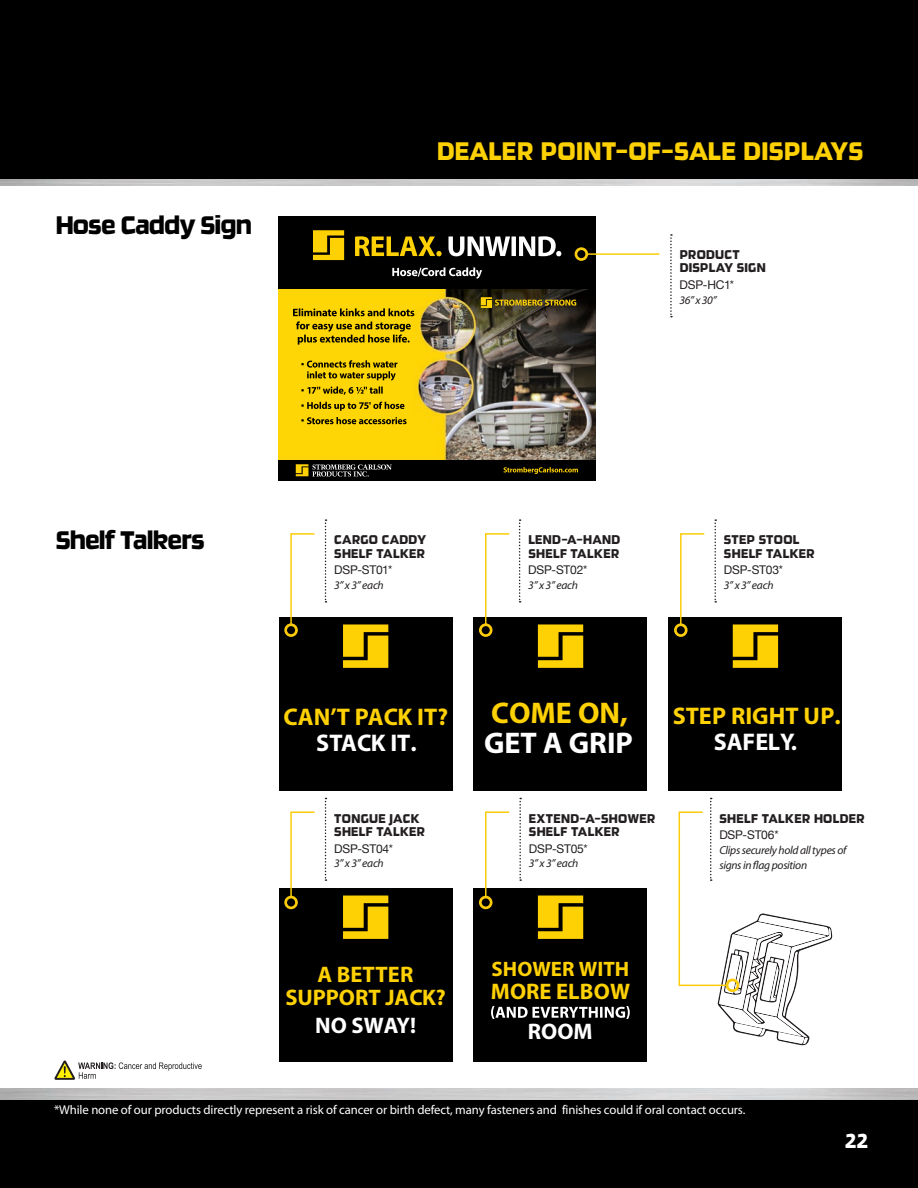
<style>
.page{position:relative;width:918px;height:1188px;background:#fff}
.page>*{position:absolute;margin:0;border:0;box-sizing:border-box;transform-origin:0 0}
.t1{font:30px "Ginger Pro";letter-spacing:.01em;color:#fed105}
.t2{font:30px "Ginger Pro";letter-spacing:-.03em;color:#000}
.t3{font:700 30px "Myriad Pro";color:#fff}
.t4{font:700 30px "Myriad Pro";color:#fed105}
.t5{font:700 24.15px "Myriad Pro";color:#fed105}
.t6{font:700 24.15px "Myriad Pro";color:#fff}
.t7{font:24px "Ginger Pro";color:#fff}
.t8{font:700 22.5px/23.4px "Myriad Pro";color:#fed105;text-align:center}
.t9{font:700 22.5px "Myriad Pro";color:#fff}
.t10{font:700 21px "Myriad Pro";color:#fed105}
.t11{font:15px/13.5px "Ginger Pro";letter-spacing:.015em;color:#231f20}
.t12{font:12.75px "Myriad Pro";letter-spacing:-.01em;color:#fff}
.t13{font:12px "Helvetica Neue";letter-spacing:-.015em;color:#231f20}
.t14{font:italic 11.55px/14.9px "Myriad Pro";letter-spacing:-.02em;color:#231f20}
</style>
<div class="page">
<div style="left:0;top:0;width:918px;height:185px;background:#000"></div>
<div style="left:0;top:1094px;width:918px;height:94px;background:#000"></div>
<img style="left:0;top:1089px;width:918px;height:10px">
<img style="left:0;top:180px;width:918px;height:5px">
<img style="left:279px;top:289px;width:317px;height:171px">
<svg style="left:293px;top:308px;width:121px;height:37px"></svg>
<svg style="left:301px;top:417px;width:106px;height:7px"></svg>
<svg style="left:301px;top:402px;width:103px;height:9px"></svg>
<svg style="left:301px;top:360px;width:97px;height:35px"></svg>
<div style="left:279px;top:217px;width:317px;height:72px;background:#000"></div>
<div style="left:279px;top:460px;width:317px;height:21px;background:#000"></div>
<svg style="left:313px;top:230px;width:31px;height:30px"></svg>
<svg style="left:448px;top:236px;width:113px;height:20px"></svg>
<svg style="left:355px;top:236px;width:87px;height:20px"></svg>
<svg style="left:392px;top:267px;width:90px;height:12px"></svg>
<svg style="left:296px;top:464px;width:96px;height:13px"></svg>
<svg style="left:481px;top:297px;width:95px;height:11px"></svg>
<svg style="left:504px;top:467px;width:74px;height:7px"></svg>
<svg style="left:670px;top:234px;width:2px;height:83px"></svg>
<div style="left:279px;top:617px;width:174px;height:174px;background:#000"></div>
<svg style="left:343px;top:624px;width:45px;height:44px"></svg>
<div style="left:473px;top:617px;width:174px;height:174px;background:#000"></div>
<svg style="left:538px;top:624px;width:45px;height:44px"></svg>
<div style="left:668px;top:617px;width:174px;height:174px;background:#000"></div>
<svg style="left:733px;top:624px;width:45px;height:44px"></svg>
<div style="left:279px;top:888px;width:174px;height:174px;background:#000"></div>
<svg style="left:343px;top:896px;width:45px;height:43px"></svg>
<div style="left:473px;top:888px;width:174px;height:174px;background:#000"></div>
<svg style="left:538px;top:896px;width:45px;height:43px"></svg>
<svg style="left:491px;top:1006px;width:139px;height:13px"></svg>
<svg style="left:325px;top:519px;width:2px;height:84px"></svg>
<svg style="left:290px;top:533px;width:25px;height:93px"></svg>
<div style="left:284px;top:623px;width:14px;height:14px;border:3px solid #fccc0a;border-radius:50%"></div>
<svg style="left:325px;top:798px;width:2px;height:83px"></svg>
<svg style="left:290px;top:811px;width:25px;height:87px"></svg>
<div style="left:284px;top:896px;width:14px;height:13px;border:3px solid #fccc0a;border-radius:50%"></div>
<svg style="left:519px;top:798px;width:2px;height:83px"></svg>
<svg style="left:484px;top:811px;width:26px;height:88px"></svg>
<div style="left:479px;top:896px;width:13px;height:13px;border:3px solid #fccc0a;border-radius:50%"></div>
<svg style="left:678px;top:798px;width:154px;height:247px"></svg>
<div style="left:726px;top:979px;width:13px;height:13px;border:3px solid #fccc0a;border-radius:50%"></div>
<svg style="left:519px;top:519px;width:2px;height:84px"></svg>
<svg style="left:485px;top:533px;width:25px;height:93px"></svg>
<div style="left:479px;top:623px;width:13px;height:14px;border:3px solid #fccc0a;border-radius:50%"></div>
<svg style="left:714px;top:519px;width:2px;height:84px"></svg>
<svg style="left:680px;top:533px;width:25px;height:90px"></svg>
<div style="left:674px;top:623px;width:14px;height:14px;border:3px solid #fccc0a;border-radius:50%"></div>
<hr style="left:587px;top:253px;width:72px;height:2px;background:#fccc0a">
<div style="left:575px;top:247px;width:13px;height:14px;border:3px solid #fccc0a;border-radius:50%"></div>
<svg style="left:54px;top:1060px;width:148px;height:20px"></svg>
<h1 class="t2" style="left:56px;top:206px;width:198px">Hose Caddy Sign</h1>
<h1 class="t1" style="left:437px;top:132px;width:428px">DEALER POINT-OF-SALE DISPLAYS</h1>
<p class="t11" style="left:680px;top:247px;width:88px">PRODUCT<br>DISPLAY SIGN</p>
<p class="t13" style="left:680px;top:276px;width:56px">DSP-HC1*</p>
<p class="t14" style="left:680px;top:292px;width:39px">36” x 30”</p>
<h1 class="t2" style="left:56px;top:521px;width:151px">Shelf Talkers</h1>
<p class="t11" style="left:334px;top:533px;width:93px">CARGO CADDY<br>SHELF TALKER</p>
<p class="t13" style="left:334px;top:561px;width:60px">DSP-ST01*</p>
<p class="t14" style="left:334px;top:578px;width:51px">3” x 3” each</p>
<p class="t11" style="left:528px;top:533px;width:94px">LEND-A-HAND<br>SHELF TALKER</p>
<p class="t13" style="left:528px;top:561px;width:61px">DSP-ST02*</p>
<p class="t14" style="left:528px;top:578px;width:51px">3” x 3” each</p>
<p class="t11" style="left:724px;top:533px;width:92px">STEP STOOL<br>SHELF TALKER</p>
<p class="t13" style="left:724px;top:561px;width:61px">DSP-ST03*</p>
<p class="t14" style="left:724px;top:578px;width:51px">3” x 3” each</p>
<h2 class="t5" style="left:283px;top:701px;width:166px">CAN’T PACK IT?</h2>
<h2 class="t6" style="left:316px;top:727px;width:102px">STACK IT.</h2>
<p class="t11" style="left:334px;top:811px;width:92px">TONGUE JACK<br>SHELF TALKER</p>
<p class="t13" style="left:334px;top:840px;width:60px">DSP-ST04*</p>
<p class="t14" style="left:334px;top:856px;width:51px">3” x 3” each</p>
<h3 class="t8" style="left:285px;top:962px;width:162px">A BETTER<br>SUPPORT JACK?</h3>
<h3 class="t9" style="left:315px;top:1010px;width:102px">NO SWAY!</h3>
<h1 class="t4" style="left:491px;top:693px;width:138px">COME ON,</h1>
<h1 class="t3" style="left:484px;top:723px;width:150px">GET A GRIP</h1>
<h2 class="t5" style="left:673px;top:701px;width:170px">STEP RIGHT UP.</h2>
<h2 class="t6" style="left:714px;top:726px;width:85px">SAFELY.</h2>
<p class="t11" style="left:529px;top:811px;width:128px">EXTEND-A-SHOWER<br>SHELF TALKER</p>
<p class="t13" style="left:529px;top:840px;width:60px">DSP-ST05*</p>
<p class="t14" style="left:529px;top:856px;width:51px">3” x 3” each</p>
<p class="t11" style="left:719px;top:811px;width:147px">SHELF TALKER HOLDER</p>
<p class="t13" style="left:719px;top:826px;width:61px">DSP-ST06*</p>
<p class="t14" style="left:719px;top:842px;width:129px">Clips securely hold all types of signs in flag position</p>
<h3 class="t10" style="left:491px;top:955px;width:139px">SHOWER WITH</h3>
<h3 class="t8" style="left:491px;top:979px;width:141px">MORE ELBOW</h3>
<h3 class="t9" style="left:528px;top:1017px;width:66px">ROOM</h3>
<p class="t12" style="left:54px;top:1102px;width:693px">*While none of our products directly represent a risk of cancer or birth defect, many fasteners and finishes could if oral contact occurs.</p>
<h3 class="t7" style="left:845px;top:1125px;width:25px">22</h3>
</div>
